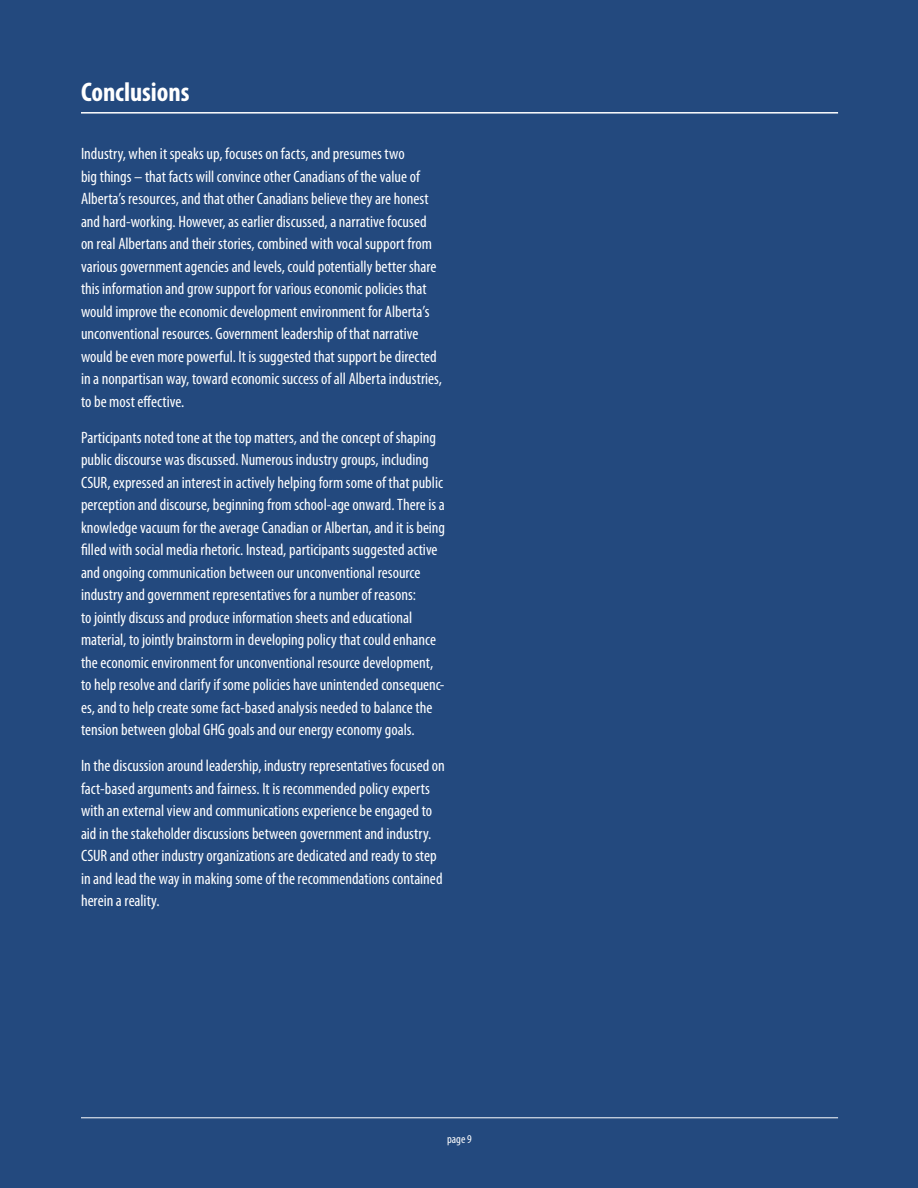
<style>
.page{position:relative;width:918px;height:1188px;background:#23497e}
.page>*{position:absolute;margin:0;border:0;box-sizing:border-box;transform-origin:0 0}
.t1{font:700 condensed 27px "Myriad Pro";color:#fff}
.t2{font:condensed 16.5px/22.5px "Myriad Pro";color:#fff}
.t3{font:condensed 12px "Myriad Pro";color:#fff}
</style>
<div class="page">
<hr style="left:81px;top:112px;width:757px;height:2px;background:#fff">
<hr style="left:81px;top:1117px;width:757px;height:1px;background:#fff">
<h1 class="t1" style="left:81px;top:75px;width:110px">Conclusions</h1>
<p class="t2" style="left:81px;top:142px;width:363px">Industry, when it speaks up, focuses on facts, and presumes two<br>big things – that facts will convince other Canadians of the value of Alberta’s resources, and that other Canadians believe they are honest and hard-working. However, as earlier discussed, a narrative focused on real Albertans and their stories, combined with vocal support from various government agencies and levels, could potentially better share this information and grow support for various economic policies that would improve the economic development environment for Alberta’s unconventional resources. Government leadership of that narrative would be even more powerful. It is suggested that support be directed in a nonpartisan way, toward economic success of all Alberta industries, to be most effective.</p>
<p class="t2" style="left:81px;top:426px;width:366px">Participants noted tone at the top matters, and the concept of shaping public discourse was discussed. Numerous industry groups, including CSUR, expressed an interest in actively helping form some of that public perception and discourse, beginning from school-age onward. There is a knowledge vacuum for the average Canadian or Albertan, and it is being filled with social media rhetoric. Instead, participants suggested active and ongoing communication between our unconventional resource industry and government representatives for a number of reasons:<br>to jointly discuss and produce information sheets and educational material, to jointly brainstorm in developing policy that could enhance the economic environment for unconventional resource development, to help resolve and clarify if some policies have unintended consequenc&shy;es, and to help create some fact-based analysis needed to balance the tension between global GHG goals and our energy economy goals.</p>
<p class="t2" style="left:81px;top:754px;width:365px">In the discussion around leadership, industry representatives focused on fact-based arguments and fairness. It is recommended policy experts with an external view and communications experience be engaged to aid in the stakeholder discussions between government and industry.<br>CSUR and other industry organizations are dedicated and ready to step in and lead the way in making some of the recommendations contained herein a reality.</p>
<p class="t3" style="left:447px;top:1132px;width:26px">page 9</p>
</div>
